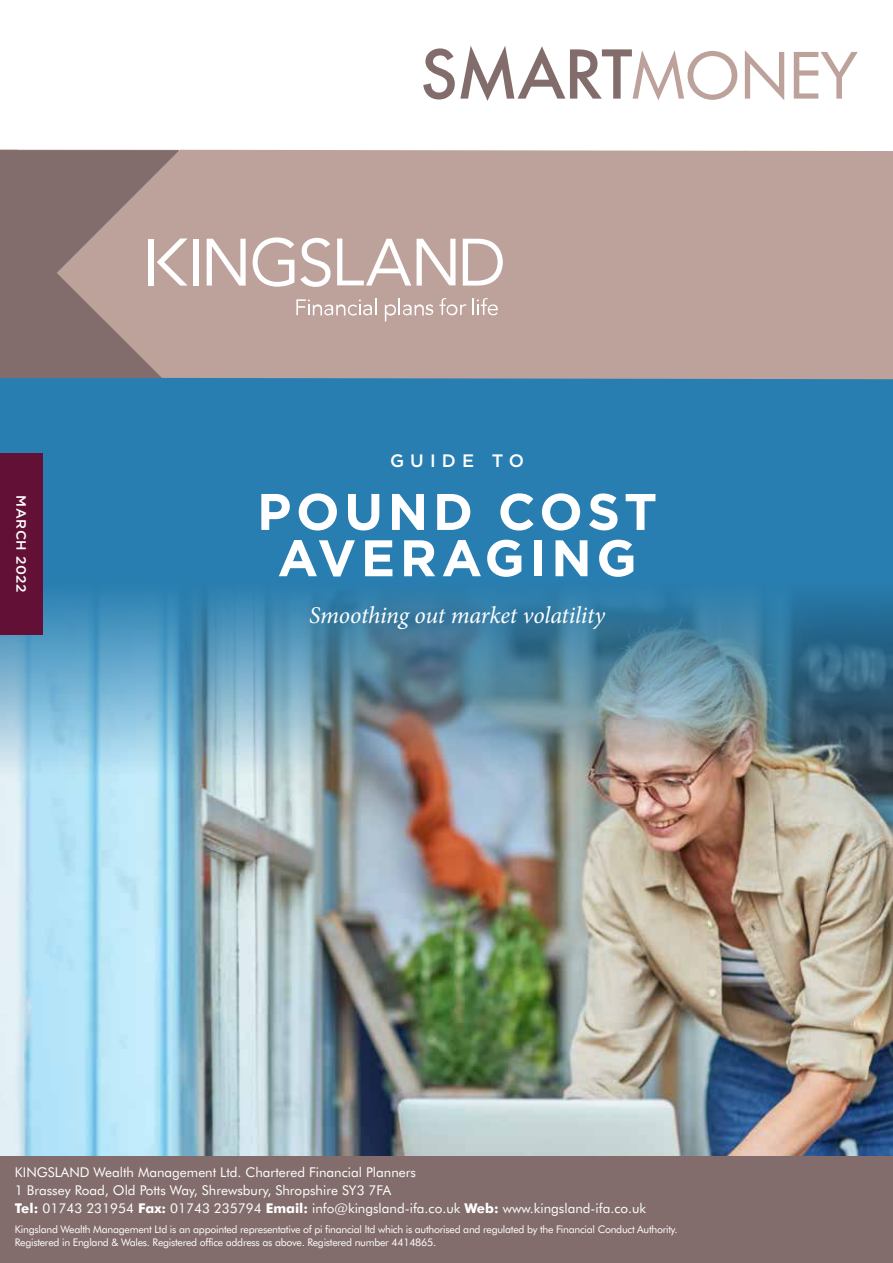
<style>
.page{position:relative;width:893px;height:1263px;background:#fff}
.page>*{position:absolute;margin:0;border:0;box-sizing:border-box;transform-origin:0 0}
.t1{font:700 51.3px/46.3px "Gotham HTF";letter-spacing:.09em;color:#fff;text-align:center}
.t2{font:italic 24px "Minion Pro";letter-spacing:-.01em;color:#fff}
.t3{font:500 18px "Gotham HTF";letter-spacing:.34em;color:#fff}
.t4{font:13.5px/18px "Futura BT";color:#fff}
.t5{font:500 13.5px "Gotham HTF";letter-spacing:.04em;color:#fff}
.t6{font:10.5px/12.6px "Futura BT";letter-spacing:-.025em;color:#fff}
.s1{font-weight:700}
</style>
<div class="page">
<div style="left:0;top:0;width:893px;height:896px;background:#287eb0"></div>
<img style="left:0;top:595px;width:893px;height:561px">
<div style="left:0;top:453px;width:43px;height:182px;background:#631037"></div>
<div style="left:0;top:0;width:893px;height:170px;background:#fff"></div>
<div style="left:0;top:1156px;width:893px;height:107px;background:#826d6c"></div>
<svg style="left:423px;top:46px;width:314px;height:55px"></svg>
<svg style="left:745px;top:50px;width:39px;height:50px"></svg>
<svg style="left:794px;top:52px;width:64px;height:47px"></svg>
<div style="left:0;top:149px;width:893px;height:230px;background:#bda29c"></div>
<hr style="left:744px;top:150px;width:1px;height:228px;background:#bda29b">
<div style="left:193px;top:239px;width:5px;height:47px;background:#fff"></div>
<svg style="left:207px;top:239px;width:39px;height:47px;background:#d7c6c3"></svg>
<svg style="left:253px;top:237px;width:41px;height:50px;background:#d2c0bc"></svg>
<svg style="left:300px;top:238px;width:31px;height:49px;background:#d3c2be"></svg>
<svg style="left:337px;top:238px;width:74px;height:48px;background:#cebab6"></svg>
<svg style="left:417px;top:239px;width:39px;height:47px;background:#d6c6c3"></svg>
<svg style="left:463px;top:239px;width:40px;height:47px;background:#d4c3bf"></svg>
<svg style="left:0;top:150px;width:188px;height:228px;background:#9a8380"></svg>
<svg style="left:296px;top:298px;width:81px;height:18px"></svg>
<svg style="left:385px;top:298px;width:48px;height:23px"></svg>
<svg style="left:439px;top:298px;width:27px;height:17px"></svg>
<svg style="left:472px;top:298px;width:26px;height:17px"></svg>
<p class="t5" style="left:29px;top:495px;width:99px;rotate:90deg">MARCH 2022</p>
<h3 class="t3" style="left:390px;top:450px;width:136px">GUIDE TO</h3>
<h1 class="t1" style="left:257px;top:487px;width:402px">POUND COST<br>AVERAGING</h1>
<h2 class="t2" style="left:309px;top:599px;width:297px">Smoothing out market volatility</h2>
<p class="t4" style="left:15px;top:1163px;width:633px">KINGSLAND Wealth Management Ltd. Chartered Financial Planners<br>1 Brassey Road, Old Potts Way, Shrewsbury, Shropshire SY3 7FA<br><span class="s1">Tel:</span> 01743 231954 <span class="s1">Fax:</span> 01743 235794 <span class="s1">Email:</span> info@kingsland-ifa.co.uk <span class="s1">Web:</span> www.kingsland-ifa.co.uk</p>
<p class="t6" style="left:15px;top:1223px;width:664px">Kingsland Wealth Management Ltd is an appointed representative of pi financial ltd which is authorised and regulated by the Financial Conduct Authority.<br>Registered in England &amp; Wales. Registered office address as above. Registered number 4414865.</p>
</div>
